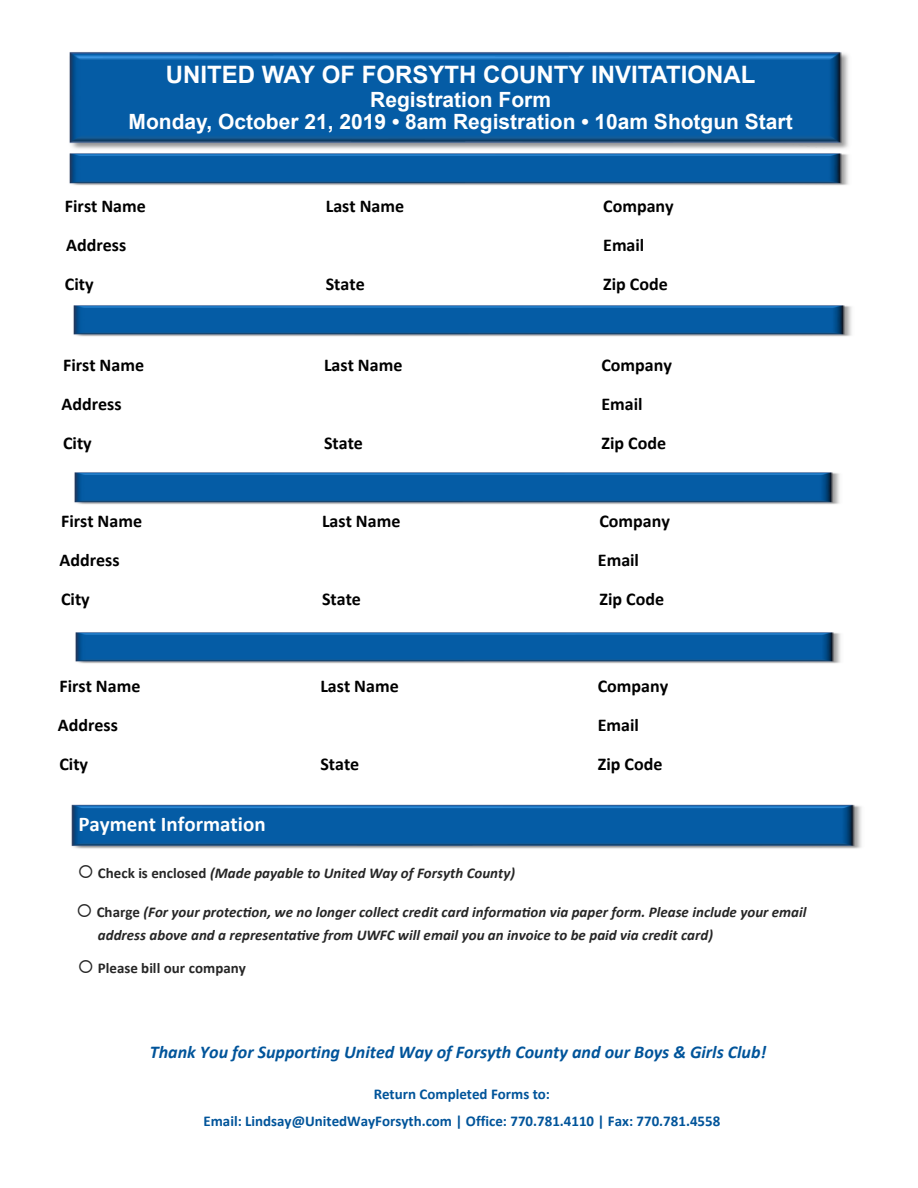
<style>
.page{position:relative;width:918px;height:1188px;background:#fff}
.page>*{position:absolute;margin:0;border:0;box-sizing:border-box;transform-origin:0 0}
.t1{font:700 24px "Arial";color:#fff}
.t2{font:700 21px/21.6px "Arial";color:#fff;text-align:center}
.t3{font:700 21px "Calibri";color:#fff}
.t4{font:700 18px "Calibri";color:#000}
.t5{font:italic 700 18px "Calibri";color:#00549a}
.t6{font:italic 700 15px/22.2px "Calibri";color:#262626}
.t7{font:700 15px/26.2px "Calibri";color:#00549a;text-align:center}
.t8{font:700 15px "Calibri";letter-spacing:.005em;color:#262626}
.s1{font-style:normal}
.s2{font-style:inherit}
</style>
<div class="page">
<img style="left:71px;top:804px;width:791px;height:45px">
<img style="left:69px;top:52px;width:780px;height:134px">
<img style="left:75px;top:632px;width:766px;height:32px">
<img style="left:74px;top:472px;width:766px;height:33px">
<img style="left:73px;top:305px;width:779px;height:32px">
<h1 class="t1" style="left:166px;top:58px;width:591px">UNITED WAY OF FORSYTH COUNTY INVITATIONAL</h1>
<h2 class="t2" style="left:129px;top:89px;width:666px">Registration Form<br>Monday, October 21, 2019 • 8am Registration • 10am Shotgun Start</h2>
<p class="t4" style="left:65px;top:199px;width:82px">First Name</p>
<p class="t4" style="left:326px;top:199px;width:80px">Last Name</p>
<p class="t4" style="left:603px;top:199px;width:72px">Company</p>
<p class="t4" style="left:66px;top:238px;width:62px">Address</p>
<p class="t4" style="left:603px;top:238px;width:43px">Email</p>
<p class="t4" style="left:65px;top:277px;width:30px">City</p>
<p class="t4" style="left:326px;top:277px;width:40px">State</p>
<p class="t4" style="left:603px;top:277px;width:66px">Zip Code</p>
<p class="t4" style="left:63px;top:357px;width:82px">First Name</p>
<p class="t4" style="left:324px;top:357px;width:80px">Last Name</p>
<p class="t4" style="left:601px;top:357px;width:72px">Company</p>
<p class="t4" style="left:62px;top:397px;width:62px">Address</p>
<p class="t4" style="left:601px;top:397px;width:43px">Email</p>
<p class="t4" style="left:63px;top:436px;width:30px">City</p>
<p class="t4" style="left:324px;top:436px;width:40px">State</p>
<p class="t4" style="left:601px;top:436px;width:66px">Zip Code</p>
<p class="t4" style="left:61px;top:513px;width:82px">First Name</p>
<p class="t4" style="left:322px;top:513px;width:80px">Last Name</p>
<p class="t4" style="left:599px;top:513px;width:72px">Company</p>
<p class="t4" style="left:60px;top:553px;width:62px">Address</p>
<p class="t4" style="left:598px;top:553px;width:43px">Email</p>
<p class="t4" style="left:61px;top:592px;width:30px">City</p>
<p class="t4" style="left:322px;top:592px;width:40px">State</p>
<p class="t4" style="left:599px;top:592px;width:66px">Zip Code</p>
<p class="t4" style="left:59px;top:678px;width:82px">First Name</p>
<p class="t4" style="left:320px;top:678px;width:80px">Last Name</p>
<p class="t4" style="left:598px;top:678px;width:72px">Company</p>
<p class="t4" style="left:58px;top:717px;width:62px">Address</p>
<p class="t4" style="left:598px;top:717px;width:43px">Email</p>
<p class="t4" style="left:59px;top:756px;width:30px">City</p>
<p class="t4" style="left:320px;top:756px;width:40px">State</p>
<p class="t4" style="left:598px;top:756px;width:66px">Zip Code</p>
<h2 class="t3" style="left:78px;top:816px;width:189px">Payment Information</h2>
<p class="t6" style="left:78px;top:864px;width:439px">○ <span class="s1">Check is enclosed</span> (Made payable to United Way of Forsyth County)</p>
<p class="t6" style="left:98px;top:903px;width:710px;text-indent:-21px">○ <span class="s1">Charge</span> (For your protection, we no longer collect credit card information via paper form. Please include your email address above and a representative from UWFC will email you an invoice to be paid via credit card)</p>
<p class="t8" style="left:78px;top:961px;width:170px">○ Please bill our company</p>
<p class="t5" style="left:150px;top:1045px;width:618px">Thank You for Supporting United Way of Forsyth County and <span class="s2">our</span> Boys &amp; Girls Club!</p>
<p class="t7" style="left:204px;top:1083px;width:518px">Return Completed Forms to:<br>Email: Lindsay@UnitedWayForsyth.com | Office: 770.781.4110 | Fax: 770.781.4558</p>
</div>
